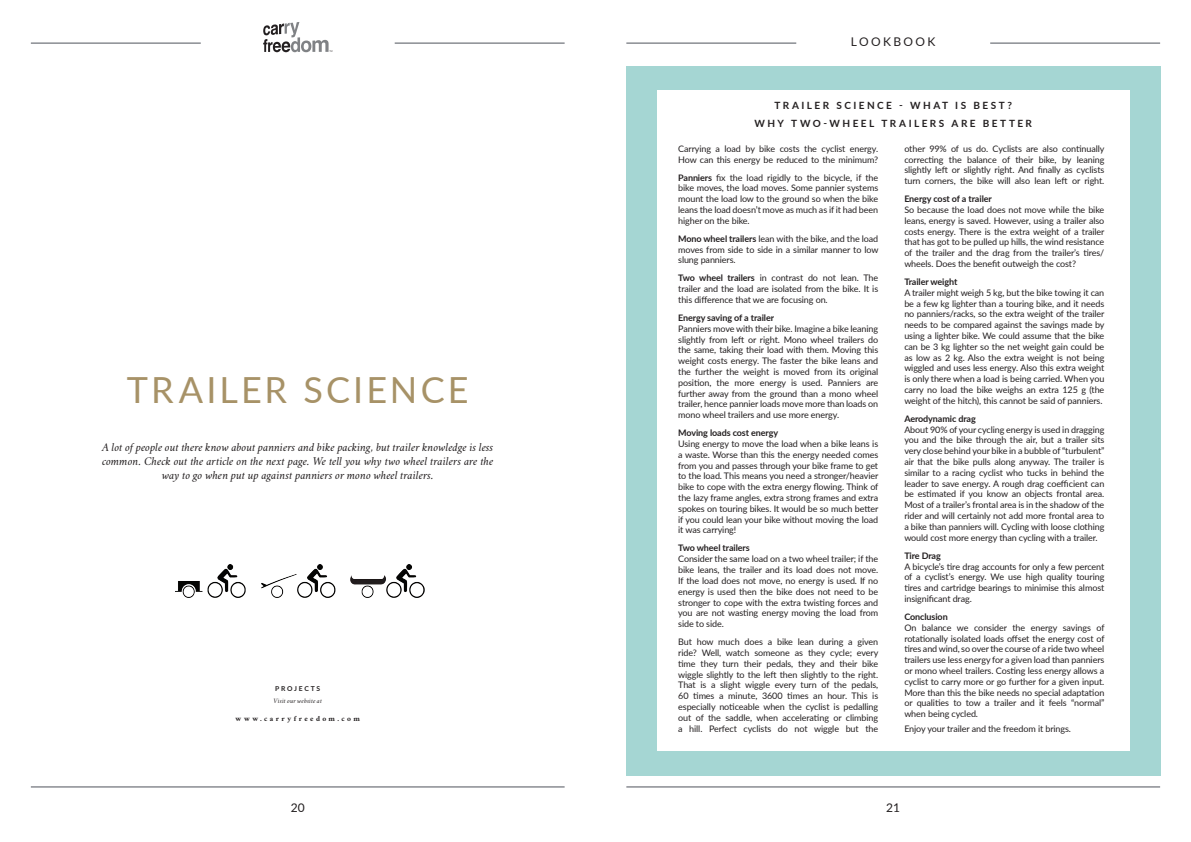
<style>
.page{position:relative;width:1191px;height:842px;background:#fff}
.page>*{position:absolute;margin:0;border:0;box-sizing:border-box;transform-origin:0 0}
.H1__Center{font:36px "Lato";letter-spacing:.085em;color:#a79267}
.H5__Center{font:italic 12px/14px "Crimson";letter-spacing:-.005em;color:#231f20;text-align:center}
.t1{font:12px "Lato";letter-spacing:.2em;color:#231f20}
.Body_Copy__Center{font:700 10px "Lato";letter-spacing:.245em;color:#231f20}
.t2{font:9px/10.8px "Lato";letter-spacing:-.01em;color:#231f20;text-align:justify}
.t3{font:700 9px "Lato";letter-spacing:-.01em;color:#231f20}
.Caption__Center{font:700 7.5px "Crimson";letter-spacing:.32em;color:#231f20}
.CC__Center{font:italic 6.8px "Crimson";letter-spacing:.015em;color:#231f20}
.CC__Center-2{font:700 6.8px "Lato";letter-spacing:.25em;color:#231f20}
.s1{font-weight:700}
</style>
<div class="page">
<div style="left:626px;top:67px;width:534px;height:709px;background:#a5d6d3"></div>
<div style="left:657px;top:90px;width:472px;height:660px;background:#fff"></div>
<svg style="left:263px;top:22px;width:69px;height:30px"></svg>
<img style="left:175px;top:565px;width:250px;height:32px">
<hr style="left:31px;top:787px;width:533px;height:1px;background:#4f535c">
<hr style="left:626px;top:787px;width:534px;height:1px;background:#4f535c">
<hr style="left:31px;top:43px;width:170px;height:1px;background:#4f535c">
<hr style="left:395px;top:43px;width:169px;height:1px;background:#4f535c">
<hr style="left:626px;top:43px;width:170px;height:1px;background:#4f535c">
<hr style="left:990px;top:43px;width:170px;height:1px;background:#4f535c">
<h2 class="t1" style="left:851px;top:33px;width:86px">LOOKBOOK</h2>
<p class="H1__Center" style="left:127px;top:364px;width:343px">TRAILER SCIENCE</p>
<p class="H5__Center" style="left:102px;top:440px;width:393px">A lot of people out there know about panniers and bike packing, but trailer knowledge is less common. Check out the article on the next page. We tell you why two wheel trailers are the way to go when put up against panniers or mono wheel trailers.</p>
<p class="CC__Center-2" style="left:275px;top:683px;width:46px">PROJECTS</p>
<p class="CC__Center" style="left:274px;top:696px;width:50px">Visit our website at</p>
<p class="Caption__Center" style="left:236px;top:713px;width:126px">www.carryfreedom.com</p>
<p class="Body_Copy__Center" style="left:774px;top:98px;width:239px">TRAILER SCIENCE - WHAT IS BEST?</p>
<p class="Body_Copy__Center" style="left:754px;top:116px;width:279px">WHY TWO-WHEEL TRAILERS ARE BETTER</p>
<p class="t2" style="left:678px;top:143px;width:201px">Carrying a load by bike costs the cyclist energy.<br>How can this energy be reduced to the minimum?</p>
<p class="t2" style="left:678px;top:172px;width:201px"><span class="s1">Panniers</span> fix the load rigidly to the bicycle, if the bike moves, the load moves. Some pannier systems mount the load low to the ground so when the bike leans the load doesn’t move as much as if it had been higher on the bike.</p>
<p class="t2" style="left:678px;top:233px;width:202px"><span class="s1">Mono wheel trailers</span> lean with the bike, and the load moves from side to side in a similar manner to low slung panniers.</p>
<p class="t2" style="left:678px;top:272px;width:202px"><span class="s1">Two wheel trailers</span> in contrast do not lean. The trailer and the load are isolated from the bike. It is this difference that we are focusing on.</p>
<p class="t3" style="left:678px;top:311px;width:97px">Energy saving of a trailer</p>
<p class="t2" style="left:678px;top:323px;width:201px">Panniers move with their bike. Imagine a bike leaning slightly from left or right. Mono wheel trailers do the same, taking their load with them. Moving this weight costs energy. The faster the bike leans and the further the weight is moved from its original position, the more energy is used. Panniers are further away from the ground than a mono wheel trailer, hence pannier loads move more than loads on mono wheel trailers and use more energy.</p>
<p class="t3" style="left:678px;top:426px;width:101px">Moving loads cost energy</p>
<p class="t2" style="left:678px;top:438px;width:202px">Using energy to move the load when a bike leans is a waste. Worse than this the energy needed comes from you and passes through your bike frame to get to the load. This means you need a stronger/heavier bike to cope with the extra energy flowing. Think of the lazy frame angles, extra strong frames and extra spokes on touring bikes. It would be so much better if you could lean your bike without moving the load it was carrying!</p>
<p class="t3" style="left:678px;top:542px;width:73px">Two wheel trailers</p>
<p class="t2" style="left:678px;top:553px;width:202px">Consider the same load on a two wheel trailer; if the bike leans, the trailer and its load does not move.<br>If the load does not move, no energy is used. If no energy is used then the bike does not need to be stronger to cope with the extra twisting forces and you are not wasting energy moving the load from side to side.</p>
<p class="t2" style="left:678px;top:636px;width:202px">But how much does a bike lean during a given ride? Well, watch someone as they cycle; every time they turn their pedals, they and their bike wiggle slightly to the left then slightly to the right.<br>That is a slight wiggle every turn of the pedals, 60 times a minute, 3600 times an hour. This is especially noticeable when the cyclist is pedalling out of the saddle, when accelerating or climbing a hill. Perfect cyclists do not wiggle but the</p>
<p class="t2" style="left:904px;top:143px;width:202px">other 99% of us do. Cyclists are also continually correcting the balance of their bike, by leaning slightly left or slightly right. And finally as cyclists turn corners, the bike will also lean left or right.</p>
<p class="t3" style="left:904px;top:192px;width:89px">Energy cost of a trailer</p>
<p class="t2" style="left:904px;top:204px;width:202px">So because the load does not move while the bike leans, energy is saved. However, using a trailer also costs energy. There is the extra weight of a trailer that has got to be pulled up hills, the wind resistance of the trailer and the drag from the trailer’s tires/ wheels. Does the benefit outweigh the cost?</p>
<p class="t3" style="left:904px;top:275px;width:55px">Trailer weight</p>
<p class="t2" style="left:904px;top:287px;width:202px">A trailer might weigh 5 kg, but the bike towing it can be a few kg lighter than a touring bike, and it needs no panniers/racks, so the extra weight of the trailer needs to be compared against the savings made by using a lighter bike. We could assume that the bike can be 3 kg lighter so the net weight gain could be as low as 2 kg. Also the extra weight is not being wiggled and uses less energy. Also this extra weight is only there when a load is being carried. When you carry no load the bike weighs an extra 125 g (the weight of the hitch), this cannot be said of panniers.</p>
<p class="t3" style="left:904px;top:412px;width:73px">Aerodynamic drag</p>
<p class="t2" style="left:904px;top:424px;width:202px">About 90% of your cycling energy is used in dragging you and the bike through the air, but a trailer sits very close behind your bike in a bubble of “turbulent” air that the bike pulls along anyway. The trailer is similar to a racing cyclist who tucks in behind the leader to save energy. A rough drag coefficient can be estimated if you know an objects frontal area.<br>Most of a trailer’s frontal area is in the shadow of the rider and will certainly not add more frontal area to a bike than panniers will. Cycling with loose clothing would cost more energy than cycling with a trailer.</p>
<p class="t3" style="left:904px;top:549px;width:38px">Tire Drag</p>
<p class="t2" style="left:904px;top:560px;width:201px">A bicycle’s tire drag accounts for only a few percent of a cyclist’s energy. We use high quality touring tires and cartridge bearings to minimise this almost insignificant drag.</p>
<p class="t3" style="left:904px;top:610px;width:45px">Conclusion</p>
<p class="t2" style="left:904px;top:622px;width:202px">On balance we consider the energy savings of rotationally isolated loads offset the energy cost of tires and wind, so over the course of a ride two wheel trailers use less energy for a given load than panniers or mono wheel trailers. Costing less energy allows a cyclist to carry more or go further for a given input.<br>More than this the bike needs no special adaptation or qualities to tow a trailer and it feels “normal” when being cycled.</p>
<p class="t2" style="left:904px;top:722px;width:168px">Enjoy your trailer and the freedom it brings.</p>
<h2 class="t1" style="left:291px;top:799px;width:15px">20</h2>
<h2 class="t1" style="left:886px;top:799px;width:15px">21</h2>
</div>
